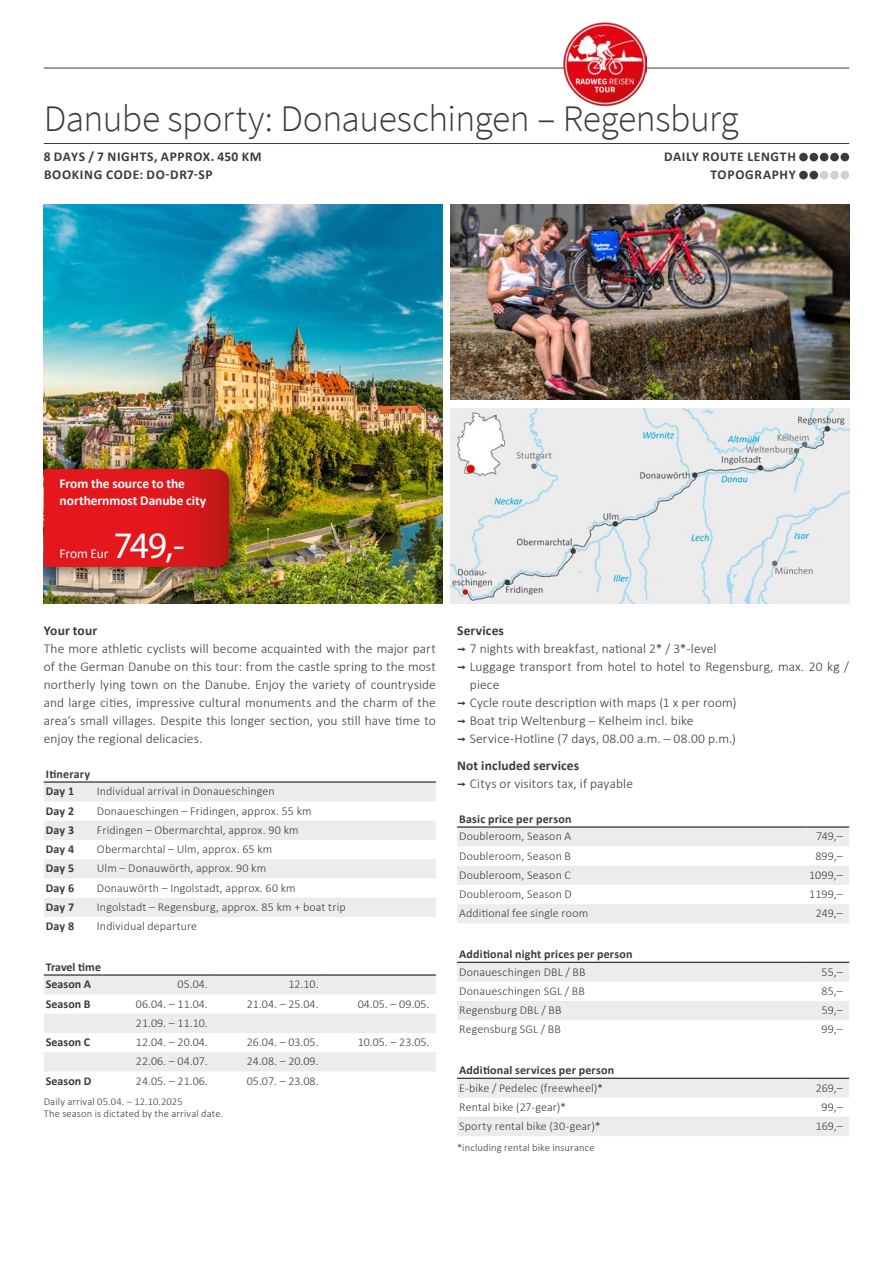
<style>
.page{position:relative;width:893px;height:1263px;background:#fff}
.page>*{position:absolute;margin:0;border:0;box-sizing:border-box;transform-origin:0 0}
.t1{font:300 37.5px "Source Sans Pro";letter-spacing:-.015em;color:#3b3b3a}
.t2{font:37.5px "Myriad Pro";color:#fff}
.t3{font:300 13.5px/18px "Calibri";letter-spacing:.005em;color:#3b3b3a;text-align:justify}
.t4{font:700 13.5px/18px "Calibri";letter-spacing:.05em;color:#3b3b3a}
.t5{font:700 13.5px/17.2px "Calibri";letter-spacing:-.005em;color:#fff}
.t6{font:700 13.5px "Calibri";letter-spacing:.005em;color:#3b3b3a}
.t7{font:700 13.5px "Calibri";letter-spacing:.01em;color:#3b3b3a}
.t8{font:13.5px "Calibri";letter-spacing:-.01em;color:#fff}
.t9{font:300 12px "Calibri";letter-spacing:.01em;color:#3b3b3a}
.t10{font:700 12px/17.7px "Calibri";letter-spacing:.015em;color:#3b3b3a}
.t11{font:300 10.5px/12px "Calibri";letter-spacing:.015em;color:#3b3b3a}
.s1{font-family:"Interstate";font-weight:400}
.s2{font-weight:700}
</style>
<div class="page">
<img style="left:44px;top:204px;width:398px;height:400px">
<img style="left:451px;top:204px;width:398px;height:196px">
<img style="left:451px;top:408px;width:398px;height:196px">
<div style="left:40px;top:463px;width:205px;height:116px;background:#000;opacity:.45"></div>
<svg style="left:44px;top:469px;width:185px;height:98px;background:#dc171b"></svg>
<hr style="left:44px;top:143px;width:805px;height:1px;background:#3b3b3a">
<hr style="left:44px;top:68px;width:805px;height:1px;background:#3b3b3a">
<div style="left:799px;top:153px;width:9px;height:8px;background:#3b3b3a;border-radius:50%"></div>
<div style="left:809px;top:153px;width:9px;height:8px;background:#3b3b3a;border-radius:50%"></div>
<div style="left:820px;top:153px;width:8px;height:8px;background:#3b3b3a;border-radius:50%"></div>
<div style="left:830px;top:153px;width:9px;height:8px;background:#3b3b3a;border-radius:50%"></div>
<div style="left:840px;top:153px;width:9px;height:8px;background:#3b3b3a;border-radius:50%"></div>
<div style="left:799px;top:171px;width:9px;height:8px;background:#3b3b3a;border-radius:50%"></div>
<div style="left:809px;top:171px;width:9px;height:8px;background:#3b3b3a;border-radius:50%"></div>
<div style="left:820px;top:171px;width:8px;height:8px;background:#cfd0d0;border-radius:50%"></div>
<div style="left:830px;top:171px;width:9px;height:8px;background:#cfd0d0;border-radius:50%"></div>
<div style="left:840px;top:171px;width:9px;height:8px;background:#cfd0d0;border-radius:50%"></div>
<img style="left:564px;top:23px;width:83px;height:83px">
<svg style="left:44px;top:783px;width:392px;height:134px;fill:#ececed"></svg>
<hr style="left:44px;top:782px;width:51px;height:1px;background:#000">
<hr style="left:95px;top:782px;width:341px;height:1px;background:#000">
<svg style="left:44px;top:976px;width:392px;height:95px"></svg>
<hr style="left:44px;top:975px;width:59px;height:1px;background:#000">
<hr style="left:103px;top:975px;width:111px;height:1px;background:#000">
<hr style="left:214px;top:975px;width:111px;height:1px;background:#000">
<hr style="left:325px;top:975px;width:111px;height:1px;background:#000">
<svg style="left:457px;top:828px;width:392px;height:95px"></svg>
<hr style="left:457px;top:827px;width:349px;height:1px;background:#000">
<hr style="left:806px;top:827px;width:43px;height:1px;background:#000">
<svg style="left:457px;top:963px;width:392px;height:57px"></svg>
<hr style="left:457px;top:962px;width:349px;height:1px;background:#000">
<hr style="left:806px;top:962px;width:43px;height:1px;background:#000">
<svg style="left:457px;top:1079px;width:392px;height:57px"></svg>
<hr style="left:457px;top:1078px;width:349px;height:1px;background:#000">
<hr style="left:806px;top:1078px;width:43px;height:1px;background:#000">
<h1 class="t1" style="left:44px;top:96px;width:696px">Danube sporty: Donaueschingen – Regensburg</h1>
<p class="t4" style="left:44px;top:147px;width:219px">8 DAYS / 7 NIGHTS, APPROX. 450 KM<br>BOOKING CODE: DO-DR7-SP</p>
<p class="t4" style="left:664px;top:147px;width:133px;text-align:right">DAILY ROUTE LENGTH<br>TOPOGRAPHY</p>
<p class="t5" style="left:60px;top:474px;width:148px">From the source to the northernmost Danube city</p>
<h1 class="t2" style="left:114px;top:522px;width:73px">749,-</h1>
<p class="t8" style="left:60px;top:544px;width:50px">From Eur</p>
<p class="t6" style="left:44px;top:621px;width:55px">Your tour</p>
<p class="t3" style="left:44px;top:640px;width:394px">The more athletic cyclists will become acquainted with the major part of the German Danube on this tour: from the castle spring to the most northerly lying town on the Danube. Enjoy the variety of countryside and large cities, impressive cultural monuments and the charm of the area‘s small villages. Despite this longer section, you still have time to enjoy the regional delicacies.</p>
<p class="t10" style="left:46px;top:764px;width:46px">Itinerary<br>Day 1</p>
<p class="t9" style="left:97px;top:784px;width:179px">Individual arrival in Donaueschingen</p>
<p class="t10" style="left:46px;top:801px;width:30px">Day 2</p>
<p class="t9" style="left:97px;top:803px;width:216px">Donaueschingen – Fridingen, approx. 55 km</p>
<p class="t10" style="left:46px;top:821px;width:30px">Day 3</p>
<p class="t9" style="left:97px;top:822px;width:203px">Fridingen – Obermarchtal, approx. 90 km</p>
<p class="t10" style="left:46px;top:840px;width:30px">Day 4</p>
<p class="t9" style="left:97px;top:842px;width:177px">Obermarchtal – Ulm, approx. 65 km</p>
<p class="t10" style="left:46px;top:859px;width:30px">Day 5</p>
<p class="t9" style="left:97px;top:861px;width:171px">Ulm – Donauwörth, approx. 90 km</p>
<p class="t10" style="left:46px;top:878px;width:30px">Day 6</p>
<p class="t9" style="left:97px;top:880px;width:200px">Donauwörth – Ingolstadt, approx. 60 km</p>
<p class="t10" style="left:46px;top:898px;width:30px">Day 7</p>
<p class="t9" style="left:97px;top:899px;width:250px">Ingolstadt – Regensburg, approx. 85 km + boat trip</p>
<p class="t10" style="left:46px;top:917px;width:30px">Day 8</p>
<p class="t9" style="left:97px;top:919px;width:102px">Individual departure</p>
<p class="t10" style="left:46px;top:957px;width:57px">Travel time<br>Season A</p>
<p class="t9" style="left:178px;top:977px;width:32px">05.04.</p>
<p class="t9" style="left:288px;top:977px;width:32px">12.10.</p>
<p class="t10" style="left:46px;top:994px;width:46px">Season B</p>
<p class="t9" style="left:136px;top:996px;width:73px">06.04. – 11.04.</p>
<p class="t9" style="left:247px;top:996px;width:73px">21.04. – 25.04.</p>
<p class="t9" style="left:358px;top:996px;width:73px">04.05. – 09.05.</p>
<p class="t9" style="left:136px;top:1015px;width:73px">21.09. – 11.10.</p>
<p class="t10" style="left:46px;top:1033px;width:46px">Season C</p>
<p class="t9" style="left:136px;top:1035px;width:73px">12.04. – 20.04.</p>
<p class="t9" style="left:247px;top:1035px;width:73px">26.04. – 03.05.</p>
<p class="t9" style="left:358px;top:1035px;width:73px">10.05. – 23.05.</p>
<p class="t9" style="left:136px;top:1054px;width:73px">22.06. – 04.07.</p>
<p class="t9" style="left:247px;top:1054px;width:73px">24.08. – 20.09.</p>
<p class="t10" style="left:46px;top:1071px;width:47px">Season D</p>
<p class="t9" style="left:136px;top:1073px;width:73px">24.05. – 21.06.</p>
<p class="t9" style="left:247px;top:1073px;width:73px">05.07. – 23.08.</p>
<p class="t11" style="left:44px;top:1096px;width:181px">Daily arrival 05.04. – 12.10.2025<br>The season is dictated by the arrival date.</p>
<p class="t7" style="left:457px;top:621px;width:48px">Services</p>
<p class="t3" style="left:457px;top:640px;width:261px"><span class="s1">¬</span> 7 nights with breakfast, national 2* / 3*-level</p>
<p class="t3" style="left:457px;top:658px;width:394px"><span class="s1">¬</span> Luggage transport from hotel to hotel to Regensburg, max. 20 kg /</p>
<p class="t3" style="left:470px;top:676px;width:31px">piece</p>
<p class="t3" style="left:457px;top:694px;width:281px"><span class="s1">¬</span> Cycle route description with maps (1 x per room)</p>
<p class="t3" style="left:457px;top:712px;width:238px"><span class="s1">¬</span> Boat trip Weltenburg – Kelheim incl. bike</p>
<p class="t3" style="left:457px;top:730px;width:280px"><span class="s1">¬</span> Service-Hotline (7 days, 08.00 a.m. – 08.00 p.m.)</p>
<p class="t3" style="left:457px;top:757px;width:177px"><span class="s2">Not included services<br></span><span class="s1">¬</span> Citys or visitors tax, if payable</p>
<p class="t10" style="left:459px;top:809px;width:114px">Basic price per person</p>
<p class="t9" style="left:459px;top:829px;width:114px">Doubleroom, Season A</p>
<p class="t9" style="left:816px;top:829px;width:28px">749,–</p>
<p class="t9" style="left:459px;top:848px;width:113px">Doubleroom, Season B</p>
<p class="t9" style="left:815px;top:848px;width:29px">899,–</p>
<p class="t9" style="left:459px;top:867px;width:113px">Doubleroom, Season C</p>
<p class="t9" style="left:809px;top:867px;width:35px">1099,–</p>
<p class="t9" style="left:459px;top:887px;width:114px">Doubleroom, Season D</p>
<p class="t9" style="left:809px;top:887px;width:35px">1199,–</p>
<p class="t9" style="left:459px;top:906px;width:130px">Additional fee single room</p>
<p class="t9" style="left:816px;top:906px;width:28px">249,–</p>
<p class="t10" style="left:459px;top:945px;width:175px">Additional night prices per person</p>
<p class="t9" style="left:459px;top:964px;width:128px">Donaueschingen DBL / BB</p>
<p class="t9" style="left:822px;top:964px;width:23px">55,–</p>
<p class="t9" style="left:459px;top:983px;width:127px">Donaueschingen SGL / BB</p>
<p class="t9" style="left:821px;top:983px;width:23px">85,–</p>
<p class="t9" style="left:459px;top:1003px;width:104px">Regensburg DBL / BB</p>
<p class="t9" style="left:822px;top:1003px;width:22px">59,–</p>
<p class="t9" style="left:459px;top:1022px;width:103px">Regensburg SGL / BB</p>
<p class="t9" style="left:822px;top:1022px;width:23px">99,–</p>
<p class="t10" style="left:459px;top:1061px;width:156px">Additional services per person</p>
<p class="t9" style="left:459px;top:1080px;width:145px">E-bike / Pedelec (freewheel)*</p>
<p class="t9" style="left:816px;top:1080px;width:29px">269,–</p>
<p class="t9" style="left:459px;top:1099px;width:108px">Rental bike (27-gear)*</p>
<p class="t9" style="left:822px;top:1099px;width:23px">99,–</p>
<p class="t9" style="left:459px;top:1119px;width:143px">Sporty rental bike (30-gear)*</p>
<p class="t9" style="left:816px;top:1119px;width:29px">169,–</p>
<p class="t11" style="left:457px;top:1141px;width:139px">*including rental bike insurance</p>
</div>
